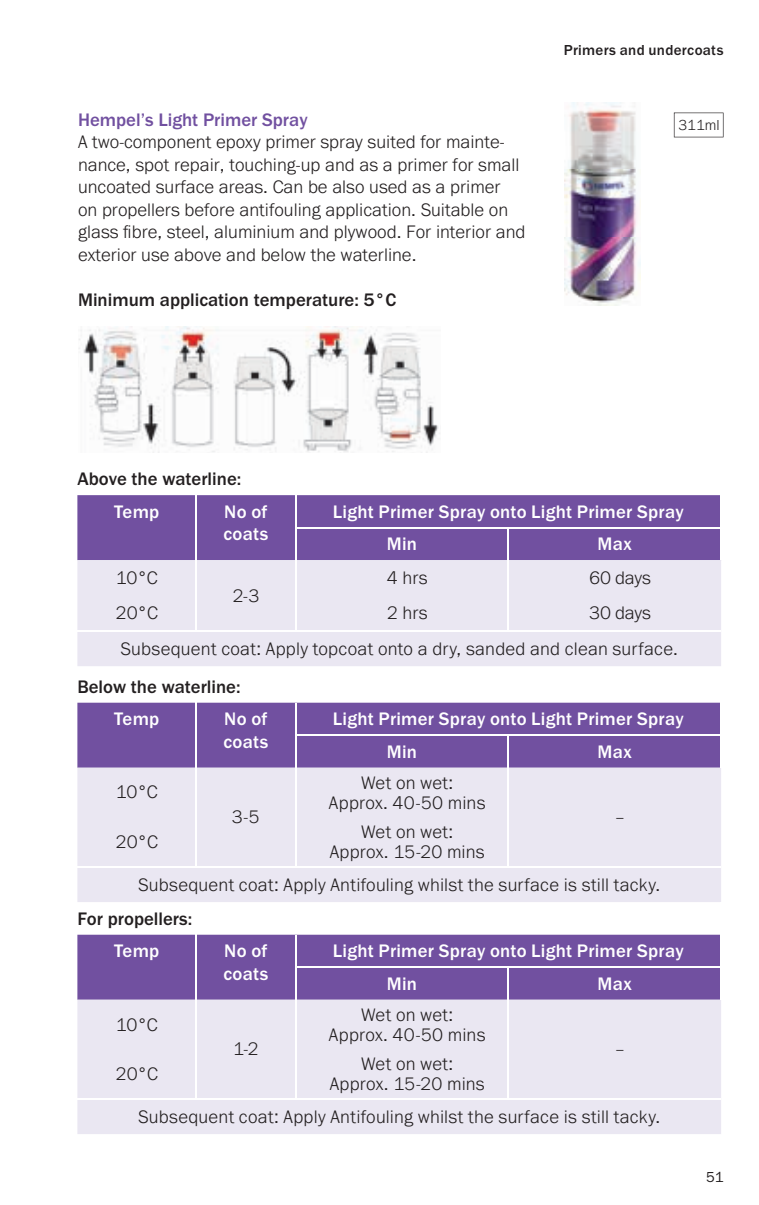
<style>
.page{position:relative;width:759px;height:1205px;background:#fff}
.page>*{position:absolute;margin:0;border:0;box-sizing:border-box;transform-origin:0 0}
.t1{font:300 18.75px/22.5px "Franklin Gothic URW";color:#231f20;text-align:center}
.t2{font:500 18.75px/22.5px "Franklin Gothic URW";letter-spacing:.015em;color:#fff}
.t3{font:500 18.75px "Franklin Gothic URW";color:#231f20}
.t4{font:500 18.75px "Franklin Gothic URW";color:#7150a0}
.t5{font:500 15px "Franklin Gothic URW";letter-spacing:.02em;color:#231f20}
.t6{font:300 15px "Franklin Gothic URW";color:#231f20}
.t7{font:15px "Franklin Gothic URW Boo";color:#231f20}
</style>
<div class="page">
<svg style="left:673px;top:113px;width:50px;height:24px"></svg>
<img style="left:564px;top:103px;width:76px;height:202px">
<div style="left:77px;top:495px;width:643px;height:65px;background:#7150a0"></div>
<div style="left:77px;top:560px;width:643px;height:106px;background:#eae7f2"></div>
<hr style="left:195px;top:495px;width:2px;height:33px;background:#fff">
<hr style="left:295px;top:495px;width:1px;height:32px;background:#fff">
<hr style="left:195px;top:528px;width:2px;height:32px;background:#fff">
<hr style="left:295px;top:528px;width:1px;height:32px;background:#fff">
<hr style="left:507px;top:528px;width:1px;height:32px;background:#fff">
<hr style="left:295px;top:527px;width:213px;height:1px;background:#fff">
<hr style="left:508px;top:527px;width:213px;height:1px;background:#fff">
<hr style="left:195px;top:560px;width:2px;height:35px;background:#fff">
<hr style="left:195px;top:595px;width:2px;height:35px;background:#fff">
<hr style="left:295px;top:560px;width:1px;height:35px;background:#fff">
<hr style="left:295px;top:595px;width:1px;height:35px;background:#fff">
<hr style="left:507px;top:560px;width:1px;height:35px;background:#fff">
<hr style="left:507px;top:595px;width:1px;height:35px;background:#fff">
<hr style="left:295px;top:630px;width:213px;height:1px;background:#fff">
<hr style="left:508px;top:630px;width:212px;height:1px;background:#fff">
<hr style="left:196px;top:630px;width:99px;height:1px;background:#fff">
<hr style="left:77px;top:630px;width:119px;height:1px;background:#fff">
<div style="left:77px;top:703px;width:643px;height:65px;background:#7150a0"></div>
<div style="left:77px;top:768px;width:643px;height:134px;background:#eae7f2"></div>
<hr style="left:195px;top:703px;width:2px;height:32px;background:#fff">
<hr style="left:295px;top:703px;width:1px;height:31px;background:#fff">
<hr style="left:195px;top:735px;width:2px;height:33px;background:#fff">
<hr style="left:295px;top:736px;width:1px;height:32px;background:#fff">
<hr style="left:507px;top:736px;width:1px;height:32px;background:#fff">
<hr style="left:295px;top:734px;width:213px;height:2px;background:#fff">
<hr style="left:508px;top:734px;width:213px;height:2px;background:#fff">
<hr style="left:195px;top:768px;width:2px;height:49px;background:#fff">
<hr style="left:195px;top:817px;width:2px;height:49px;background:#fff">
<hr style="left:295px;top:768px;width:1px;height:49px;background:#fff">
<hr style="left:295px;top:817px;width:1px;height:49px;background:#fff">
<hr style="left:507px;top:768px;width:1px;height:49px;background:#fff">
<hr style="left:507px;top:817px;width:1px;height:49px;background:#fff">
<hr style="left:295px;top:866px;width:213px;height:1px;background:#fff">
<hr style="left:508px;top:866px;width:212px;height:1px;background:#fff">
<hr style="left:196px;top:866px;width:99px;height:1px;background:#fff">
<hr style="left:77px;top:866px;width:119px;height:1px;background:#fff">
<div style="left:77px;top:935px;width:643px;height:65px;background:#7150a0"></div>
<div style="left:77px;top:1000px;width:643px;height:134px;background:#eae7f2"></div>
<hr style="left:195px;top:935px;width:2px;height:32px;background:#fff">
<hr style="left:295px;top:935px;width:1px;height:31px;background:#fff">
<hr style="left:195px;top:967px;width:2px;height:33px;background:#fff">
<hr style="left:295px;top:968px;width:1px;height:32px;background:#fff">
<hr style="left:507px;top:968px;width:1px;height:32px;background:#fff">
<hr style="left:295px;top:966px;width:213px;height:2px;background:#fff">
<hr style="left:508px;top:966px;width:213px;height:2px;background:#fff">
<hr style="left:195px;top:1000px;width:2px;height:49px;background:#fff">
<hr style="left:195px;top:1049px;width:2px;height:49px;background:#fff">
<hr style="left:295px;top:1000px;width:1px;height:49px;background:#fff">
<hr style="left:295px;top:1049px;width:1px;height:49px;background:#fff">
<hr style="left:507px;top:1000px;width:1px;height:49px;background:#fff">
<hr style="left:507px;top:1049px;width:1px;height:49px;background:#fff">
<hr style="left:295px;top:1098px;width:213px;height:1px;background:#fff">
<hr style="left:508px;top:1098px;width:212px;height:1px;background:#fff">
<hr style="left:77px;top:1098px;width:119px;height:1px;background:#fff">
<hr style="left:196px;top:1098px;width:99px;height:1px;background:#fff">
<img style="left:79px;top:327px;width:361px;height:126px">
<p class="t5" style="left:563px;top:40px;width:161px">Primers and undercoats</p>
<p class="t4" style="left:78px;top:108px;width:231px">Hempel’s Light Primer Spray</p>
<p class="t6" style="left:678px;top:115px;width:43px">311ml</p>
<p class="t1" style="left:78px;top:130px;width:449px;text-align:left">A two-component epoxy primer spray suited for mainte&shy;nance, spot repair, touching-up and as a primer for small uncoated surface areas. Can be also used as a primer<br>on propellers before antifouling application. Suitable on glass fibre, steel, aluminium and plywood. For interior and exterior use above and below the waterline.</p>
<p class="t3" style="left:78px;top:288px;width:320px">Minimum application temperature: 5°C</p>
<p class="t3" style="left:77px;top:467px;width:165px">Above the waterline:</p>
<p class="t2" style="left:114px;top:500px;width:47px">Temp</p>
<p class="t2" style="left:223px;top:500px;width:46px">No of coats</p>
<p class="t2" style="left:386px;top:495px;width:298px;line-height:32.5px;text-indent:-54px">Light Primer Spray onto Light Primer Spray<br>Min</p>
<p class="t2" style="left:597px;top:532px;width:36px">Max</p>
<p class="t1" style="left:116px;top:566px;width:44px">10°C</p>
<p class="t1" style="left:232px;top:584px;width:28px">2-3</p>
<p class="t1" style="left:386px;top:566px;width:42px">4 hrs</p>
<p class="t1" style="left:589px;top:566px;width:63px">60 days</p>
<p class="t1" style="left:120px;top:595px;width:558px;line-height:35.5px;text-align:left;text-indent:468px">30 days<br>Subsequent coat: Apply topcoat onto a dry, sanded and clean surface.</p>
<p class="t3" style="left:77px;top:675px;width:165px">Below the waterline:</p>
<p class="t2" style="left:114px;top:707px;width:47px">Temp</p>
<p class="t2" style="left:223px;top:707px;width:46px">No of coats</p>
<p class="t2" style="left:386px;top:702px;width:298px;line-height:32.5px;text-indent:-54px">Light Primer Spray onto Light Primer Spray<br>Min</p>
<p class="t1" style="left:116px;top:601px;width:44px">20°C</p>
<p class="t1" style="left:386px;top:601px;width:42px">2 hrs</p>
<p class="t2" style="left:597px;top:740px;width:36px">Max</p>
<p class="t1" style="left:116px;top:780px;width:44px">10°C</p>
<p class="t1" style="left:232px;top:805px;width:29px">3-5</p>
<p class="t1" style="left:329px;top:772px;width:158px;line-height:20px">Wet on wet:<br>Approx. 40-50 mins</p>
<p class="t1" style="left:614px;top:805px;width:13px">–</p>
<p class="t1" style="left:116px;top:830px;width:44px">20°C</p>
<p class="t1" style="left:329px;top:821px;width:156px;line-height:20px">Wet on wet:<br>Approx. 15-20 mins</p>
<p class="t1" style="left:138px;top:873px;width:523px">Subsequent coat: Apply Antifouling whilst the surface is still tacky.</p>
<p class="t3" style="left:77px;top:907px;width:116px">For propellers:</p>
<p class="t2" style="left:114px;top:939px;width:47px">Temp</p>
<p class="t2" style="left:223px;top:939px;width:46px">No of coats</p>
<p class="t2" style="left:386px;top:934px;width:298px;line-height:32.5px;text-indent:-54px">Light Primer Spray onto Light Primer Spray<br>Min</p>
<p class="t2" style="left:597px;top:972px;width:36px">Max</p>
<p class="t1" style="left:116px;top:1012px;width:44px">10°C</p>
<p class="t1" style="left:233px;top:1037px;width:27px">1-2</p>
<p class="t1" style="left:329px;top:1004px;width:158px;line-height:20px">Wet on wet:<br>Approx. 40-50 mins</p>
<p class="t1" style="left:614px;top:1037px;width:13px">–</p>
<p class="t1" style="left:116px;top:1062px;width:44px">20°C</p>
<p class="t1" style="left:329px;top:1053px;width:156px;line-height:20px">Wet on wet:<br>Approx. 15-20 mins</p>
<p class="t1" style="left:138px;top:1105px;width:523px">Subsequent coat: Apply Antifouling whilst the surface is still tacky.</p>
<p class="t7" style="left:706px;top:1167px;width:19px">51</p>
</div>
